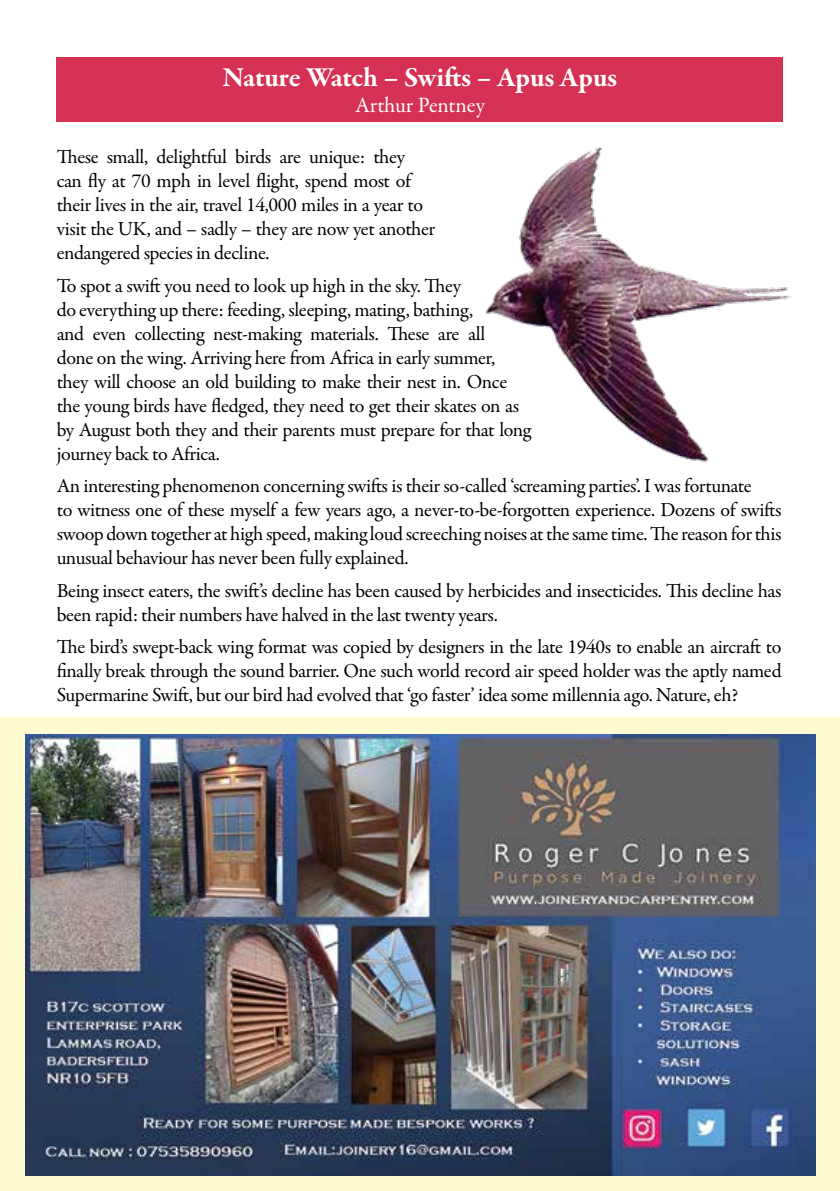
<style>
.page{position:relative;width:840px;height:1191px;background:#fff}
.page>*{position:absolute;margin:0;border:0;box-sizing:border-box;transform-origin:0 0}
.t1{font:700 28px "Garamond Premr Pro";letter-spacing:-.01em;color:#fff}
.t2{font:22px "Garamond Premr Pro";letter-spacing:-.01em;color:#fff}
.t3{font:20px/24px "Garamond Premr Pro";letter-spacing:-.02em;color:#000}
</style>
<div class="page">
<img style="left:485px;top:147px;width:307px;height:316px">
<div style="left:57px;top:57px;width:725px;height:64px;background:#d53155"></div>
<div style="left:0;top:717px;width:839px;height:474px;background:#fffbd0"></div>
<img style="left:26px;top:735px;width:788px;height:440px">
<h1 class="t1" style="left:222px;top:60px;width:396px">Nature Watch – Swifts – Apus Apus</h1>
<p class="t2" style="left:355px;top:92px;width:131px">Arthur Pentney</p>
<p class="t3" style="left:57px;top:145px;width:379px">These small, delightful birds are unique: they can fly at 70 mph in level flight, spend most of their lives in the air, travel 14,000 miles in a year to visit the UK, and – sadly – they are now yet another endangered species in decline.</p>
<p class="t3" style="left:57px;top:274px;width:475px">To spot a swift you need to look up high in the sky. They<br>do everything up there: feeding, sleeping, mating, bathing,<br>and even collecting nest-making materials. These are all<br>done on the wing. Arriving here from Africa in early summer, they will choose an old building to make their nest in. Once the young birds have fledged, they need to get their skates on as by August both they and their parents must prepare for that long journey back to Africa.</p>
<p class="t3" style="left:57px;top:474px;width:726px">An interesting phenomenon concerning swifts is their so-called ‘screaming parties’. I was fortunate<br>to witness one of these myself a few years ago, a never-to-be-forgotten experience. Dozens of swifts swoop down together at high speed, making loud screeching noises at the same time. The reason for this unusual behaviour has never been fully explained.</p>
<p class="t3" style="left:57px;top:579px;width:726px">Being insect eaters, the swift’s decline has been caused by herbicides and insecticides. This decline has been rapid: their numbers have halved in the last twenty years.</p>
<p class="t3" style="left:57px;top:635px;width:726px;text-align:justify">The bird’s swept-back wing format was copied by designers in the late 1940s to enable an aircraft to finally break through the sound barrier. One such world record air speed holder was the aptly named Supermarine Swift, but our bird had evolved that ‘go faster’ idea some millennia ago. Nature, eh?</p>
</div>
